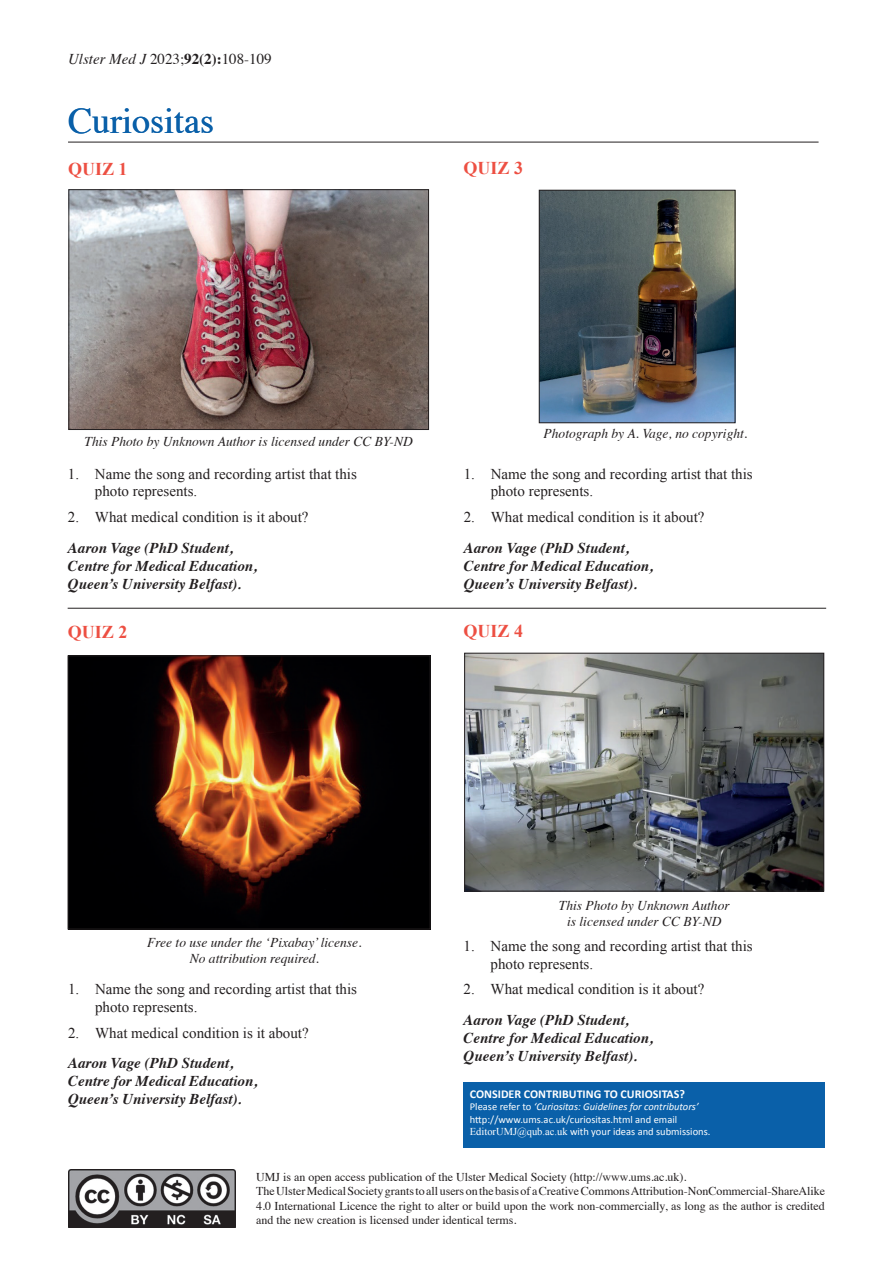
<style>
.page{position:relative;width:893px;height:1263px;background:#fff}
.page>*{position:absolute;margin:0;border:0;box-sizing:border-box;transform-origin:0 0}
.t1{font:36px "Times";color:#0a60a9}
.t2{font:700 18px "Times New Roman";color:#ed4f42}
.t3{font:15px/17.2px "Times New Roman";color:#231f20}
.t4{font:italic 700 15px/18px "Times";color:#231f20}
.t5{font:15px "Times";color:#231f20}
.t6{font:italic 13.5px/16.5px "Times";color:#231f20;text-align:center}
.t7{font:12px/14.4px "Times";color:#231f20}
.t8{font:700 12px "Calibri";color:#fff}
.t9{font:10.5px/12.6px "Calibri";color:#fff}
.s1{font-style:italic}
.s2{font-weight:700}
.s3{font-family:"Times New Roman"}
</style>
<div class="page">
<img style="left:68px;top:1169px;width:167px;height:59px">
<hr style="left:68px;top:142px;width:751px;height:1px;background:#231f20">
<hr style="left:68px;top:608px;width:758px;height:1px;background:#231f20">
<div style="left:463px;top:1082px;width:362px;height:65px;background:#0a60a9"></div>
<img style="left:70px;top:191px;width:357px;height:237px">
<div style="left:68px;top:189px;width:361px;height:241px;border:1px solid #231f20"></div>
<img style="left:70px;top:657px;width:358px;height:270px">
<div style="left:68px;top:655px;width:362px;height:274px;border:1px solid #231f20"></div>
<img style="left:541px;top:192px;width:192px;height:229px">
<div style="left:539px;top:190px;width:196px;height:233px;border:1px solid #231f20"></div>
<img style="left:466px;top:655px;width:356px;height:234px">
<div style="left:464px;top:653px;width:360px;height:238px;border:1px solid #231f20"></div>
<p class="t5" style="left:68px;top:45px;width:205px"><span class="s1">Ulster Med J</span> 2023;<span class="s2">92(2):</span>108-109</p>
<h1 class="t1" style="left:68px;top:88px;width:148px">Curiositas</h1>
<p class="t2" style="left:68px;top:156px;width:61px">QUIZ 1</p>
<p class="t2" style="left:463px;top:156px;width:61px">QUIZ 3</p>
<p class="t6" style="left:84px;top:433px;width:330px">This Photo by Unknown Author is licensed under CC BY-ND</p>
<p class="t3" style="left:95px;top:465px;width:264px;text-indent:-27px">1. Name the song and recording artist that this photo represents.</p>
<p class="t3" style="left:68px;top:508px;width:242px">2. What medical condition is it about?</p>
<p class="t4" style="left:68px;top:537px;width:191px">Aaron Vage (PhD Student,<br>Centre for Medical Education,<br>Queen’s University Belfast).</p>
<p class="t2" style="left:68px;top:619px;width:61px">QUIZ 2</p>
<p class="t6" style="left:544px;top:425px;width:205px">Photograph by A. Vage, no copyright.</p>
<p class="t3" style="left:491px;top:465px;width:264px;text-indent:-27px">1. Name the song and recording artist that this photo represents.</p>
<p class="t3" style="left:464px;top:508px;width:242px">2. What medical condition is it about?</p>
<p class="t4" style="left:464px;top:537px;width:191px">Aaron Vage (PhD Student,<br>Centre for Medical Education,<br>Queen’s University Belfast).</p>
<p class="t2" style="left:464px;top:619px;width:61px">QUIZ 4</p>
<p class="t6" style="left:147px;top:933px;width:216px">Free to use under the ‘Pixabay’ license.<br>No attribution required.</p>
<p class="t3" style="left:95px;top:980px;width:264px;text-indent:-27px">1. Name the song and recording artist that this photo represents.</p>
<p class="t3" style="left:68px;top:1024px;width:242px">2. What medical condition is it about?</p>
<p class="t4" style="left:68px;top:1053px;width:191px">Aaron Vage (PhD Student,<br>Centre for Medical Education,<br>Queen’s University Belfast).</p>
<p class="t6" style="left:559px;top:896px;width:172px">This Photo by Unknown Author is licensed under CC BY-ND</p>
<p class="t3" style="left:491px;top:937px;width:264px;text-indent:-27px">1. Name the song and recording artist that this photo represents.</p>
<p class="t3" style="left:464px;top:980px;width:242px">2. What medical condition is it about?</p>
<p class="t4" style="left:464px;top:1010px;width:191px">Aaron Vage (PhD Student,<br>Centre for Medical Education,<br>Queen’s University Belfast).</p>
<p class="t8" style="left:470px;top:1086px;width:217px">CONSIDER CONTRIBUTING TO CURIOSITAS?</p>
<p class="t9" style="left:470px;top:1100px;width:242px">Please refer to <span class="s1">‘Curiositas: Guidelines for contributors’ </span>http://www.ums.ac.uk/curiositas.html and email<br><span class="s3">EditorUMJ@qub.ac.uk</span> with your ideas and submissions.</p>
<p class="t7" style="left:256px;top:1168px;width:570px">UMJ is an open access publication of the Ulster Medical Society (http://www.ums.ac.uk).<br>The Ulster Medical Society grants to all users on the basis of a Creative Commons Attribution-NonCommercial-ShareAlike 4.0 International Licence the right to alter or build upon the work non-commercially, as long as the author is credited and the new creation is licensed under identical terms.</p>
</div>
